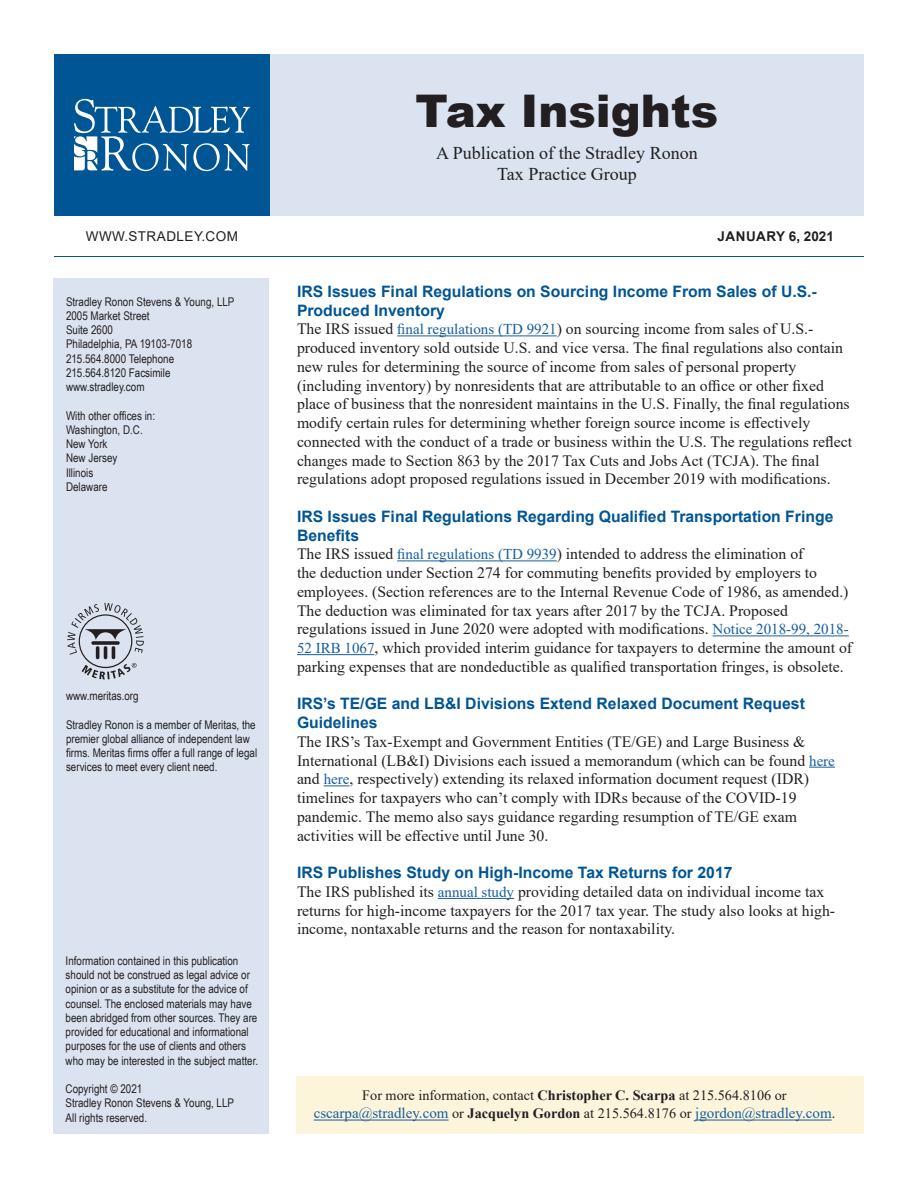
<style>
.page{position:relative;width:918px;height:1188px;background:#fff}
.page>*{position:absolute;margin:0;border:0;box-sizing:border-box;transform-origin:0 0}
.t1{font:900 45px "Arial";color:#231f20}
.t2{font:18px "Times New Roman";color:#231f20}
.t3{font:15.75px/18.8px "Times New Roman";color:#231f20}
.t4{font:700 15.75px/18.8px "Arial";color:#005594}
.t5{font:15px "Times New Roman";color:#175d9e}
.t6{font:14.25px "Times New Roman";color:#231f20}
.t7{font:13.5px "Arial";letter-spacing:.035em;color:#231f20}
.t8{font:700 13.5px "Arial";letter-spacing:.035em;color:#231f20}
.t9{font:12px/14.2px "Arial Narrow";color:#231f20}
.s1{font-size:15px;color:#175d9e}
.s2{font-weight:700}
.s3{font-size:14.25px;color:#231f20}
.s4{font-weight:700;font-size:14.25px;color:#231f20}
</style>
<div class="page">
<div style="left:54px;top:54px;width:216px;height:162px;background:#005594"></div>
<svg style="left:74px;top:99px;width:176px;height:72px"></svg>
<div style="left:53px;top:279px;width:216px;height:855px;background:#dce3f0"></div>
<div style="left:270px;top:54px;width:594px;height:162px;background:#dce3f0"></div>
<hr style="left:54px;top:256px;width:810px;height:1px;background:#005594">
<hr style="left:397px;top:336px;width:160px;height:1px;background:#175d9e">
<hr style="left:397px;top:561px;width:160px;height:1px;background:#175d9e">
<hr style="left:713px;top:636px;width:136px;height:1px;background:#175d9e">
<hr style="left:297px;top:654px;width:78px;height:1px;background:#175d9e">
<svg style="left:809px;top:767px;width:26px;height:1px"></svg>
<svg style="left:324px;top:786px;width:25px;height:1px"></svg>
<hr style="left:438px;top:898px;width:76px;height:1px;background:#175d9e">
<svg style="left:67px;top:603px;width:77px;height:77px"></svg>
<div style="left:296px;top:1077px;width:567px;height:57px;background:#fcf5db"></div>
<hr style="left:314px;top:1120px;width:135px;height:1px;background:#175d9e">
<hr style="left:695px;top:1120px;width:137px;height:1px;background:#175d9e">
<p class="t1" style="left:416px;top:78px;width:304px">Tax Insights</p>
<p class="t2" style="left:436px;top:140px;width:263px">A Publication of the Stradley Ronon</p>
<p class="t2" style="left:497px;top:161px;width:141px">Tax Practice Group</p>
<p class="t7" style="left:86px;top:227px;width:154px">WWW.STRADLEY.COM</p>
<p class="t8" style="left:718px;top:227px;width:118px">JANUARY 6, 2021</p>
<p class="t9" style="left:66px;top:294px;width:170px">Stradley Ronon Stevens &amp; Young, LLP</p>
<p class="t9" style="left:66px;top:308px;width:85px">2005 Market Street</p>
<p class="t9" style="left:66px;top:322px;width:49px">Suite 2600</p>
<p class="t9" style="left:66px;top:337px;width:128px">Philadelphia, PA 19103-7018</p>
<p class="t9" style="left:66px;top:351px;width:110px">215.564.8000 Telephone</p>
<p class="t9" style="left:66px;top:365px;width:106px">215.564.8120 Facsimile</p>
<p class="t9" style="left:66px;top:379px;width:80px">www.stradley.com</p>
<p class="t9" style="left:66px;top:408px;width:91px">With other offices in:</p>
<p class="t9" style="left:66px;top:422px;width:78px">Washington, D.C.</p>
<p class="t9" style="left:66px;top:436px;width:43px">New York</p>
<p class="t9" style="left:66px;top:451px;width:53px">New Jersey</p>
<p class="t9" style="left:66px;top:465px;width:29px">Illinois</p>
<p class="t9" style="left:66px;top:479px;width:43px">Delaware</p>
<p class="t9" style="left:66px;top:688px;width:74px">www.meritas.org</p>
<p class="t9" style="left:66px;top:717px;width:193px">Stradley Ronon is a member of Meritas, the premier global alliance of independent law firms. Meritas firms offer a full range of legal services to meet every client need.</p>
<p class="t9" style="left:66px;top:953px;width:194px">Information contained in this publication should not be construed as legal advice or opinion or as a substitute for the advice of counsel. The enclosed materials may have been abridged from other sources. They are provided for educational and informational purposes for the use of clients and others who may be interested in the subject matter.</p>
<p class="t9" style="left:66px;top:1081px;width:78px">Copyright © 2021</p>
<p class="t9" style="left:66px;top:1096px;width:170px">Stradley Ronon Stevens &amp; Young, LLP</p>
<p class="t9" style="left:66px;top:1110px;width:83px">All rights reserved.</p>
<p class="t4" style="left:297px;top:282px;width:521px">IRS Issues Final Regulations on Sourcing Income From Sales of U.S.-<br>Produced Inventory</p>
<p class="t3" style="left:297px;top:319px;width:557px">The IRS issued <span class="s1">final regulations (TD 9921</span>) on sourcing income from sales of U.S.- produced inventory sold outside U.S. and vice versa. The final regulations also contain new rules for determining the source of income from sales of personal property (including inventory) by nonresidents that are attributable to an office or other fixed place of business that the nonresident maintains in the U.S. Finally, the final regulations modify certain rules for determining whether foreign source income is effectively connected with the conduct of a trade or business within the U.S. The regulations reflect changes made to Section 863 by the 2017 Tax Cuts and Jobs Act (TCJA). The final regulations adopt proposed regulations issued in December 2019 with modifications.</p>
<p class="t4" style="left:297px;top:507px;width:538px">IRS Issues Final Regulations Regarding Qualified Transportation Fringe<br>Benefits</p>
<p class="t3" style="left:297px;top:544px;width:557px">The IRS issued <span class="s1">final regulations (TD 9939</span>) intended to address the elimination of<br>the deduction under Section 274 for commuting benefits provided by employers to employees. (Section references are to the Internal Revenue Code of 1986, as amended.)<br>The deduction was eliminated for tax years after 2017 by the TCJA. Proposed regulations issued in June 2020 were adopted with modifications. <span class="s1">Notice 2018-99, 2018- 52 IRB 1067</span>, which provided interim guidance for taxpayers to determine the amount of parking expenses that are nondeductible as qualified transportation fringes, is obsolete.</p>
<p class="t4" style="left:297px;top:695px;width:509px">IRS’s TE/GE and LB&amp;I Divisions Extend Relaxed Document Request<br>Guidelines</p>
<p class="t3" style="left:297px;top:732px;width:539px">The IRS’s Tax-Exempt and Government Entities (TE/GE) and Large Business &amp; International (LB&amp;I) Divisions each issued a memorandum (which can be found <span class="s1">here </span>and <span class="s1">here</span>, respectively) extending its relaxed information document request (IDR) timelines for taxpayers who can’t comply with IDRs because of the COVID-19 pandemic. The memo also says guidance regarding resumption of TE/GE exam activities will be effective until June 30.</p>
<p class="t4" style="left:297px;top:863px;width:437px">IRS Publishes Study on High-Income Tax Returns for 2017</p>
<p class="t3" style="left:297px;top:882px;width:540px">The IRS published its <span class="s1">annual study</span> providing detailed data on individual income tax returns for high-income taxpayers for the 2017 tax year. The study also looks at high&shy;income, nontaxable returns and the reason for nontaxability.</p>
<p class="t6" style="left:362px;top:1086px;width:426px">For more information, contact <span class="s2">Christopher C. Scarpa</span> at 215.564.8106 or</p>
<p class="t5" style="left:314px;top:1103px;width:523px">cscarpa@stradley.com <span class="s3">or</span> <span class="s4">Jacquelyn Gordon</span> <span class="s3">at 215.564.8176 or</span> jgordon@stradley.com<span class="s3">.</span></p>
</div>
